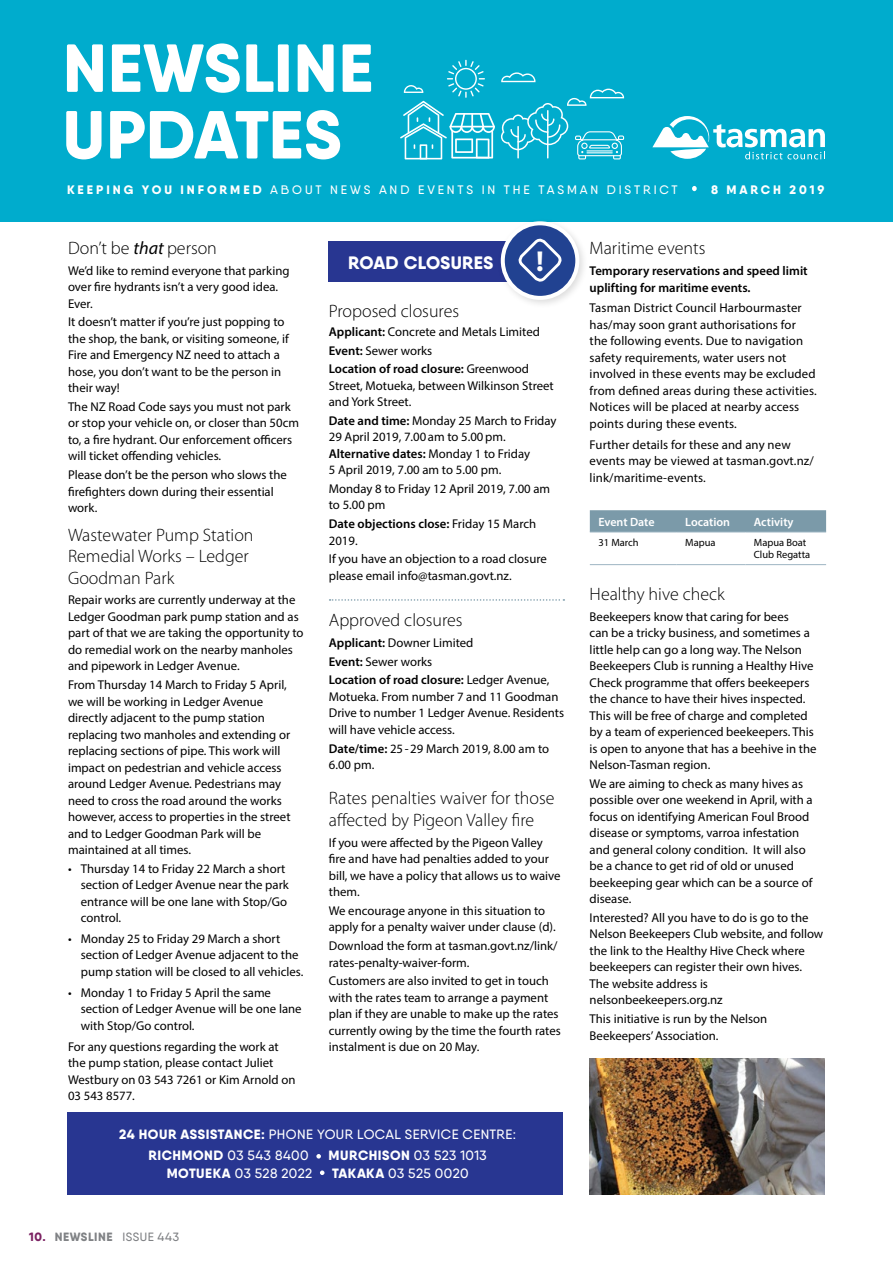
<style>
.page{position:relative;width:893px;height:1263px;background:#fff}
.page>*{position:absolute;margin:0;border:0;box-sizing:border-box;transform-origin:0 0}
.t1{font:700 28.95px "Myriad Pro";color:#fff}
.t2{font:300 18px/21.6px "Myriad Pro";color:#000}
.t3{font:800 18px "Qanelas Soft DEMO";letter-spacing:.02em;color:#fff}
.t4{font:500 13.5px/21.9px "Qanelas Soft DEMO";letter-spacing:.03em;color:#fff}
.t5{font:800 13.5px "Qanelas Soft DEMO";letter-spacing:.045em;color:#fff}
.t6{font:12.75px/16.5px "Myriad Pro";color:#000}
.t7{font:600 12.75px/16.5px "Myriad Pro";color:#000}
.t8{font:500 12.3px "Qanelas Soft DEMO";letter-spacing:.23em;color:#fff}
.t9{font:800 12.3px "Qanelas Soft DEMO";letter-spacing:.23em;color:#fff}
.t10{font:600 12px "Myriad Pro";color:#fff}
.t11{font:800 12px "Qanelas Soft DEMO";letter-spacing:.045em;color:#808285}
.t12{font:10.5px/12px "Myriad Pro";color:#000}
.s1{font-weight:800}
.s2{font-weight:400;font-style:italic}
.s3{font-weight:600}
.s4{font-weight:400}
.s5{font-weight:500}
.s6{color:#7b2162}
</style>
<div class="page">
<div style="left:0;top:0;width:893px;height:221px;background:#00accd"></div>
<svg style="left:66px;top:110px;width:274px;height:49px"></svg>
<svg style="left:67px;top:43px;width:304px;height:50px"></svg>
<svg style="left:652px;top:116px;width:173px;height:43px"></svg>
<svg style="left:501px;top:89px;width:123px;height:70px"></svg>
<svg style="left:501px;top:72px;width:34px;height:10px"></svg>
<svg style="left:400px;top:60px;width:95px;height:99px"></svg>
<svg style="left:692px;top:186px;width:5px;height:5px"></svg>
<svg style="left:330px;top:599px;width:234px;height:2px"></svg>
<div style="left:329px;top:241px;width:235px;height:41px;background:#283691"></div>
<div style="left:497px;top:217px;width:92px;height:92px;background:#000;opacity:.14"></div>
<svg style="left:503px;top:223px;width:74px;height:75px;fill:#214291"></svg>
<div style="left:501px;top:221px;width:78px;height:79px;border:4px solid #fff;border-radius:50%"></div>
<svg style="left:518px;top:238px;width:44px;height:47px"></svg>
<svg style="left:590px;top:510px;width:236px;height:22px;background:#7d9baa"></svg>
<hr style="left:590px;top:532px;width:87px;height:1px;background:#9db5c2">
<hr style="left:677px;top:532px;width:68px;height:1px;background:#9db5c2">
<hr style="left:745px;top:532px;width:81px;height:1px;background:#9db5c2">
<hr style="left:590px;top:564px;width:87px;height:1px;background:#9db5c2">
<hr style="left:677px;top:564px;width:68px;height:1px;background:#9db5c2">
<hr style="left:745px;top:564px;width:81px;height:1px;background:#9db5c2">
<img style="left:590px;top:1059px;width:235px;height:136px">
<div style="left:68px;top:1112px;width:495px;height:83px;background:#283691"></div>
<svg style="left:316px;top:1154px;width:5px;height:4px"></svg>
<svg style="left:320px;top:1170px;width:4px;height:5px"></svg>
<p class="t8" style="left:67px;top:184px;width:612px"><span class="s1">KEEPING YOU INFORMED</span> ABOUT NEWS AND EVENTS IN THE TASMAN DISTRICT</p>
<p class="t9" style="left:711px;top:184px;width:115px">8 MARCH 2019</p>
<h2 class="t2" style="left:68px;top:237px;width:150px">Don’t be <span class="s2">that</span> person</h2>
<p class="t6" style="left:68px;top:262px;width:223px">We’d like to remind everyone that parking over fire hydrants isn’t a very good idea.<br>Ever.</p>
<p class="t6" style="left:68px;top:314px;width:222px">It doesn’t matter if you’re just popping to the shop, the bank, or visiting someone, if Fire and Emergency NZ need to attach a hose, you don’t want to be the person in their way!</p>
<p class="t6" style="left:68px;top:398px;width:233px">The NZ Road Code says you must not park or stop your vehicle on, or closer than 50cm to, a fire hydrant. Our enforcement officers will ticket offending vehicles.</p>
<p class="t6" style="left:68px;top:466px;width:220px">Please don’t be the person who slows the firefighters down during their essential work.</p>
<h2 class="t2" style="left:68px;top:523px;width:187px">Wastewater Pump Station<br>Remedial Works – Ledger<br>Goodman Park</h2>
<p class="t6" style="left:68px;top:592px;width:237px">Repair works are currently underway at the Ledger Goodman park pump station and as part of that we are taking the opportunity to do remedial work on the nearby manholes and pipework in Ledger Avenue.</p>
<p class="t6" style="left:68px;top:676px;width:224px">From Thursday 14 March to Friday 5 April, we will be working in Ledger Avenue directly adjacent to the pump station replacing two manholes and extending or replacing sections of pipe. This work will impact on pedestrian and vehicle access around Ledger Avenue. Pedestrians may need to cross the road around the works however, access to properties in the street and to Ledger Goodman Park will be maintained at all times.</p>
<p class="t6" style="left:81px;top:860px;width:210px;text-indent:-13px">• Thursday 14 to Friday 22 March a short section of Ledger Avenue near the park entrance will be one lane with Stop/Go control.</p>
<p class="t6" style="left:81px;top:930px;width:224px;text-indent:-13px">• Monday 25 to Friday 29 March a short section of Ledger Avenue adjacent to the pump station will be closed to all vehicles.</p>
<p class="t6" style="left:81px;top:984px;width:222px;text-indent:-13px">• Monday 1 to Friday 5 April the same section of Ledger Avenue will be one lane with Stop/Go control.</p>
<p class="t6" style="left:68px;top:1038px;width:229px">For any questions regarding the work at the pump station, please contact Juliet<br>Westbury on 03 543 7261 or Kim Arnold on<br>03 543 8577.</p>
<h2 class="t3" style="left:348px;top:254px;width:146px">ROAD CLOSURES</h2>
<h1 class="t1" style="left:536px;top:242px;width:9px">!</h1>
<h2 class="t2" style="left:329px;top:300px;width:132px">Proposed closures</h2>
<p class="t6" style="left:329px;top:322px;width:213px;line-height:18.6px"><span class="s3">Applicant:</span> Concrete and Metals Limited<br><span class="s3">Event:</span> Sewer works<br><span class="s3">Location of road closure:</span> Greenwood</p>
<p class="t6" style="left:329px;top:377px;width:226px">Street, Motueka, between Wilkinson Street and York Street.</p>
<p class="t6" style="left:329px;top:412px;width:229px"><span class="s3">Date and time:</span> Monday 25 March to Friday 29 April 2019, 7.00am to 5.00pm.<br><span class="s3">Alternative dates:</span> Monday 1 to Friday<br>5 April 2019, 7.00 am to 5.00 pm.</p>
<p class="t6" style="left:329px;top:480px;width:223px">Monday 8 to Friday 12 April 2019, 7.00 am to 5.00 pm</p>
<p class="t7" style="left:329px;top:515px;width:209px">Date objections close: <span class="s4">Friday 15 March<br>2019.</span></p>
<p class="t6" style="left:329px;top:550px;width:219px">If you have an objection to a road closure please email info@tasman.govt.nz.</p>
<h2 class="t2" style="left:329px;top:609px;width:135px">Approved closures</h2>
<p class="t7" style="left:329px;top:633px;width:222px;line-height:18.6px">Applicant: <span class="s4">Downer Limited<br></span>Event: <span class="s4">Sewer works<br></span>Location of road closure: <span class="s4">Ledger Avenue,</span></p>
<p class="t6" style="left:329px;top:688px;width:237px">Motueka. From number 7 and 11 Goodman<br>Drive to number 1 Ledger Avenue. Residents will have vehicle access.</p>
<p class="t6" style="left:329px;top:740px;width:222px"><span class="s3">Date/time:</span> 25-29 March 2019, 8.00 am to<br>6.00 pm.</p>
<h2 class="t2" style="left:329px;top:787px;width:227px">Rates penalties waiver for those affected by Pigeon Valley fire</h2>
<p class="t6" style="left:329px;top:834px;width:233px">If you were affected by the Pigeon Valley fire and have had penalties added to your bill, we have a policy that allows us to waive them.</p>
<p class="t6" style="left:329px;top:902px;width:228px">We encourage anyone in this situation to apply for a penalty waiver under clause (d).</p>
<p class="t6" style="left:329px;top:937px;width:230px">Download the form at tasman.govt.nz/link/ rates-penalty-waiver-form.</p>
<p class="t6" style="left:329px;top:972px;width:233px">Customers are also invited to get in touch with the rates team to arrange a payment plan if they are unable to make up the rates currently owing by the time the fourth rates instalment is due on 20 May.</p>
<p class="t4" style="left:148px;top:1124px;width:369px;text-indent:-29px"><span class="s1">24 HOUR ASSISTANCE:</span> PHONE YOUR LOCAL SERVICE CENTRE:<br><span class="s1">RICHMOND</span> 03 543 8400</p>
<p class="t5" style="left:329px;top:1150px;width:160px">MURCHISON <span class="s5">03 523 1013</span></p>
<p class="t4" style="left:167px;top:1163px;width:147px"><span class="s1">MOTUEKA</span> 03 528 2022</p>
<p class="t4" style="left:332px;top:1163px;width:138px"><span class="s1">TAKAKA</span> 03 525 0020</p>
<p class="t11" style="left:29px;top:1231px;width:151px"><span class="s6">10.</span> NEWSLINE <span class="s5">ISSUE 443</span></p>
<h2 class="t2" style="left:590px;top:237px;width:117px">Maritime events</h2>
<p class="t7" style="left:590px;top:262px;width:220px">Temporary reservations and speed limit uplifting for maritime events.</p>
<p class="t6" style="left:590px;top:300px;width:229px">Tasman District Council Harbourmaster has/may soon grant authorisations for the following events. Due to navigation safety requirements, water users not involved in these events may be excluded from defined areas during these activities.<br>Notices will be placed at nearby access points during these events.</p>
<p class="t6" style="left:590px;top:436px;width:226px">Further details for these and any new events may be viewed at tasman.govt.nz/ link/maritime-events.</p>
<p class="t10" style="left:598px;top:514px;width:58px">Event Date</p>
<p class="t10" style="left:685px;top:514px;width:46px">Location</p>
<p class="t10" style="left:754px;top:514px;width:41px">Activity</p>
<p class="t12" style="left:598px;top:537px;width:42px">31 March</p>
<p class="t12" style="left:685px;top:537px;width:32px">Mapua</p>
<p class="t12" style="left:754px;top:537px;width:58px">Mapua Boat<br>Club Regatta</p>
<h2 class="t2" style="left:590px;top:583px;width:137px">Healthy hive check</h2>
<p class="t6" style="left:590px;top:608px;width:228px">Beekeepers know that caring for bees<br>can be a tricky business, and sometimes a little help can go a long way. The Nelson Beekeepers Club is running a Healthy Hive Check programme that offers beekeepers the chance to have their hives inspected.<br>This will be free of charge and completed by a team of experienced beekeepers. This is open to anyone that has a beehive in the Nelson-Tasman region.</p>
<p class="t6" style="left:590px;top:775px;width:225px">We are aiming to check as many hives as possible over one weekend in April, with a focus on identifying American Foul Brood disease or symptoms, varroa infestation and general colony condition. It will also be a chance to get rid of old or unused beekeeping gear which can be a source of disease.</p>
<p class="t6" style="left:590px;top:909px;width:235px">Interested? All you have to do is go to the Nelson Beekeepers Club website, and follow the link to the Healthy Hive Check where beekeepers can register their own hives.<br>The website address is nelsonbeekeepers.org.nz</p>
<p class="t6" style="left:590px;top:1010px;width:179px">This initiative is run by the Nelson<br>Beekeepers’ Association.</p>
</div>
